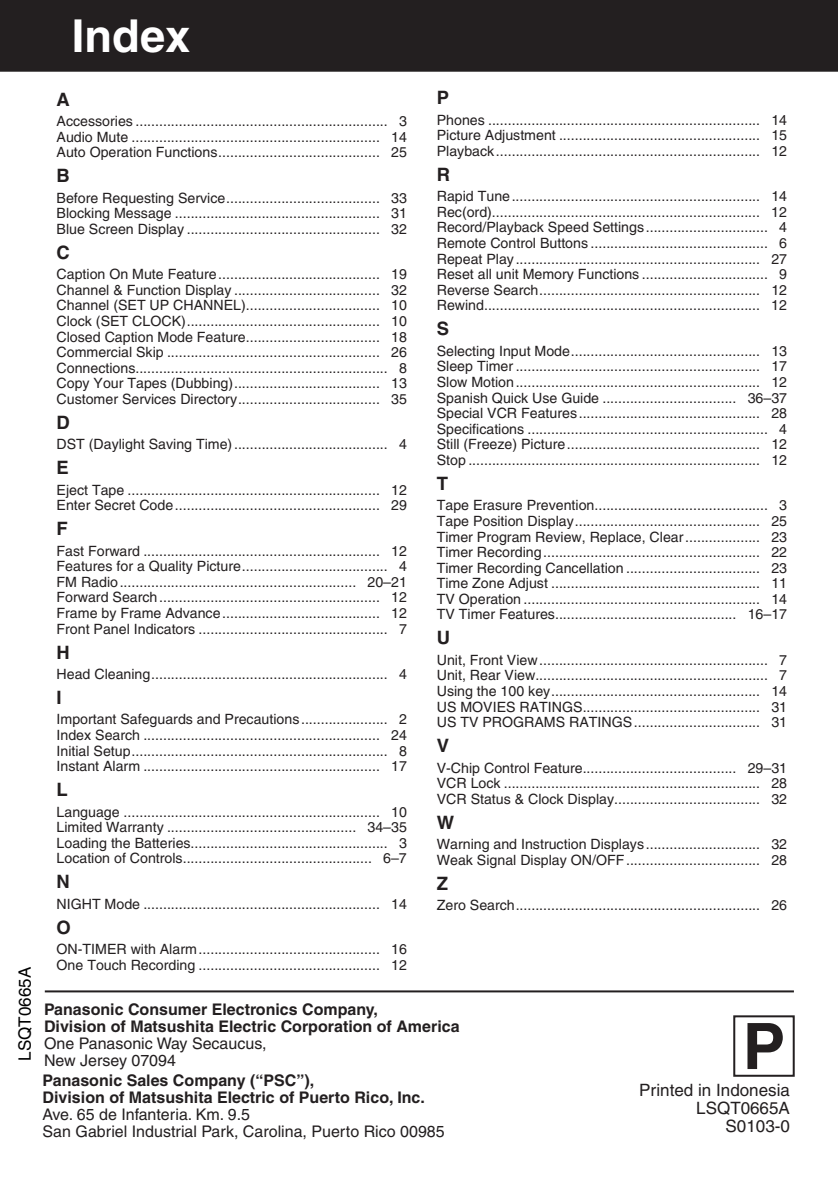
<style>
.page{position:relative;width:838px;height:1189px;background:#fff}
.page>*{position:absolute;margin:0;border:0;box-sizing:border-box;transform-origin:0 0}
.t1{font:700 64px "Helvetica";color:#231f20}
.t2{font:700 45.4px "Helvetica";color:#fff}
.t3{font:700 18.4px "Helvetica";color:#231f20}
.t4{font:17px/18px "Helvetica";color:#231f20;text-align:right}
.t5{font:17px "Helvetica";color:#000}
.t6{font:700 16px/17px "Helvetica";color:#231f20}
.t7{font:16px/17px "Helvetica";color:#231f20}
.t8{font:14.2px/15.6px "Helvetica";color:#231f20;text-align:justify}
</style>
<div class="page">
<hr style="left:45px;top:990px;width:748px;height:2px;background:#231f20">
<div style="left:0;top:0;width:837px;height:72px;background:#231f20"></div>
<div style="left:72px;top:13px;width:731px;height:58px;background:#231f20"></div>
<div style="left:733px;top:1015px;width:61px;height:61px;border:2px solid #231f20"></div>
<svg style="left:0;top:0;width:5px;height:4px"></svg>
<h2 class="t2" style="left:72px;top:20px;width:120px">Index</h2>
<p class="t5" style="left:19px;top:1060px;width:95px;rotate:-90deg">LSQT0665A</p>
<p class="t3" style="left:57px;top:92px;width:15px">A</p>
<p class="t8" style="left:57px;top:115px;width:352px">Accessories ................................................................ 3<br>Audio Mute ............................................................... 14<br>Auto Operation Functions......................................... 25</p>
<p class="t3" style="left:57px;top:169px;width:15px">B</p>
<p class="t8" style="left:57px;top:191px;width:351px">Before Requesting Service....................................... 33<br>Blocking Message .................................................... 31<br>Blue Screen Display ................................................. 32</p>
<p class="t3" style="left:57px;top:245px;width:15px">C</p>
<p class="t8" style="left:57px;top:268px;width:352px">Caption On Mute Feature......................................... 19<br>Channel &amp; Function Display ..................................... 32<br>Channel (SET UP CHANNEL).................................. 10<br>Clock (SET CLOCK)................................................. 10<br>Closed Caption Mode Feature.................................. 18<br>Commercial Skip ...................................................... 26<br>Connections................................................................ 8<br>Copy Your Tapes (Dubbing)..................................... 13<br>Customer Services Directory.................................... 35</p>
<p class="t3" style="left:57px;top:416px;width:15px">D</p>
<p class="t8" style="left:57px;top:438px;width:351px">DST (Daylight Saving Time)....................................... 4</p>
<p class="t3" style="left:57px;top:461px;width:14px">E</p>
<p class="t8" style="left:57px;top:483px;width:352px">Eject Tape ................................................................ 12<br>Enter Secret Code.................................................... 29</p>
<p class="t3" style="left:57px;top:522px;width:13px">F</p>
<p class="t8" style="left:57px;top:544px;width:351px">Fast Forward ............................................................ 12<br>Features for a Quality Picture..................................... 4<br>FM Radio............................................................ 20–21<br>Forward Search........................................................ 12<br>Frame by Frame Advance........................................ 12<br>Front Panel Indicators ................................................ 7</p>
<p class="t3" style="left:57px;top:645px;width:15px">H</p>
<p class="t8" style="left:57px;top:667px;width:351px">Head Cleaning............................................................ 4</p>
<p class="t3" style="left:57px;top:691px;width:7px">I</p>
<p class="t8" style="left:57px;top:713px;width:352px">Important Safeguards and Precautions...................... 2<br>Index Search ............................................................ 24<br>Initial Setup................................................................. 8<br>Instant Alarm ............................................................ 17</p>
<p class="t3" style="left:57px;top:783px;width:13px">L</p>
<p class="t8" style="left:57px;top:805px;width:352px">Language ................................................................. 10<br>Limited Warranty ................................................ 34–35<br>Loading the Batteries.................................................. 3<br>Location of Controls................................................ 6–7</p>
<p class="t3" style="left:57px;top:875px;width:15px">N</p>
<p class="t8" style="left:57px;top:897px;width:351px">NIGHT Mode ............................................................ 14</p>
<p class="t3" style="left:57px;top:920px;width:16px">O</p>
<p class="t8" style="left:57px;top:942px;width:351px">ON-TIMER with Alarm.............................................. 16<br>One Touch Recording .............................................. 12</p>
<p class="t3" style="left:436px;top:91px;width:14px">P</p>
<p class="t8" style="left:436px;top:113px;width:352px">Phones ..................................................................... 14<br>Picture Adjustment ................................................... 15<br>Playback................................................................... 12</p>
<p class="t3" style="left:436px;top:168px;width:15px">R</p>
<p class="t8" style="left:436px;top:190px;width:351px">Rapid Tune............................................................... 14<br>Rec(ord).................................................................... 12<br>Record/Playback Speed Settings............................... 4<br>Remote Control Buttons ............................................. 6<br>Repeat Play.............................................................. 27<br>Reset all unit Memory Functions ................................ 9<br>Reverse Search........................................................ 12<br>Rewind...................................................................... 12</p>
<p class="t3" style="left:436px;top:322px;width:14px">S</p>
<p class="t8" style="left:436px;top:344px;width:352px">Selecting Input Mode................................................ 13<br>Sleep Timer .............................................................. 17<br>Slow Motion.............................................................. 12<br>Spanish Quick Use Guide .................................. 36–37<br>Special VCR Features.............................................. 28<br>Specifi cations ............................................................. 4<br>Still (Freeze) Picture................................................. 12<br>Stop .......................................................................... 12</p>
<p class="t3" style="left:436px;top:477px;width:13px">T</p>
<p class="t8" style="left:436px;top:499px;width:352px">Tape Erasure Prevention............................................ 3<br>Tape Position Display............................................... 25<br>Timer Program Review, Replace, Clear................... 23<br>Timer Recording....................................................... 22<br>Timer Recording Cancellation .................................. 23<br>Time Zone Adjust ..................................................... 11<br>TV Operation ............................................................ 14<br>TV Timer Features.............................................. 16–17</p>
<p class="t3" style="left:436px;top:631px;width:15px">U</p>
<p class="t8" style="left:436px;top:653px;width:352px">Unit, Front View.......................................................... 7<br>Unit, Rear View........................................................... 7<br>Using the 100 key..................................................... 14<br>US MOVIES RATINGS............................................. 31<br>US TV PROGRAMS RATINGS................................ 31</p>
<p class="t3" style="left:436px;top:739px;width:14px">V</p>
<p class="t8" style="left:436px;top:761px;width:352px">V-Chip Control Feature....................................... 29–31<br>VCR Lock ................................................................. 28<br>VCR Status &amp; Clock Display..................................... 32</p>
<p class="t3" style="left:436px;top:815px;width:19px">W</p>
<p class="t8" style="left:436px;top:837px;width:351px">Warning and Instruction Displays............................. 32<br>Weak Signal Display ON/OFF.................................. 28</p>
<p class="t3" style="left:436px;top:876px;width:13px">Z</p>
<p class="t8" style="left:436px;top:898px;width:351px">Zero Search.............................................................. 26</p>
<p class="t6" style="left:44px;top:1002px;width:417px">Panasonic Consumer Electronics Company,<br>Division of Matsushita Electric Corporation of America</p>
<p class="t7" style="left:44px;top:1036px;width:224px">One Panasonic Way Secaucus,<br>New Jersey 07094</p>
<p class="t6" style="left:43px;top:1073px;width:384px">Panasonic Sales Company (“PSC”),<br>Division of Matsushita Electric of Puerto Rico, Inc.</p>
<p class="t7" style="left:43px;top:1107px;width:403px">Ave. 65 de Infanteria. Km. 9.5<br>San Gabriel Industrial Park, Carolina, Puerto Rico 00985</p>
<h1 class="t1" style="left:742px;top:1023px;width:44px">P</h1>
<p class="t4" style="left:639px;top:1082px;width:152px">Printed in Indonesia<br>LSQT0665A<br>S0103-0</p>
</div>
